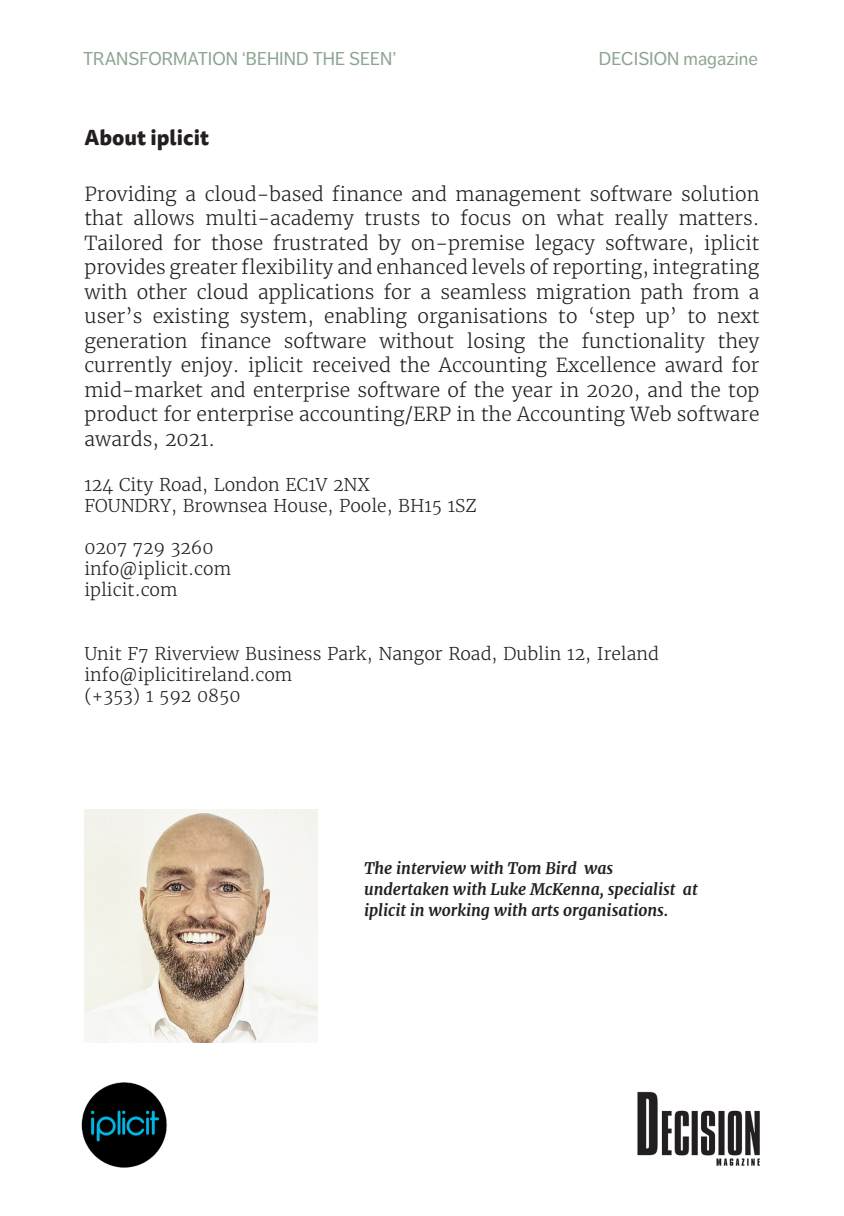
<style>
.page{position:relative;width:844px;height:1216px;background:#fff}
.page>*{position:absolute;margin:0;border:0;box-sizing:border-box;transform-origin:0 0}
.t1{font:800 21px "Tisa Sans Pro";color:#231f20}
.t2{font:300 19.25px/24.5px "Merriweather";color:#231f20;text-align:justify}
.t3{font:18.38px "Dagny Pro";color:#8ca590}
.t4{font:300 17.5px "Merriweather";color:#231f20}
.Photo_credits_left{font:italic 700 15.75px/21px "Merriweather";color:#231f20}
</style>
<div class="page">
<img style="left:81px;top:1082px;width:86px;height:86px">
<img style="left:637px;top:1091px;width:123px;height:75px">
<img style="left:84px;top:809px;width:233px;height:233px">
<p class="t3" style="left:83px;top:48px;width:314px">TRANSFORMATION ‘BEHIND THE SEEN’</p>
<p class="t3" style="left:598px;top:48px;width:160px">DECISION magazine</p>
<p class="t1" style="left:84px;top:121px;width:126px">About iplicit</p>
<p class="t2" style="left:84px;top:182px;width:676px">Providing a cloud-based finance and management software solution that allows multi-academy trusts to focus on what really matters.<br>Tailored for those frustrated by on-premise legacy software, iplicit provides greater flexibility and enhanced levels of reporting, integrating with other cloud applications for a seamless migration path from a user’s existing system, enabling organisations to ‘step up’ to next generation finance software without losing the functionality they currently enjoy. iplicit received the Accounting Excellence award for mid-market and enterprise software of the year in 2020, and the top product for enterprise accounting/ERP in the Accounting Web software awards, 2021.</p>
<p class="t4" style="left:84px;top:474px;width:287px">124 City Road, London EC1V 2NX</p>
<p class="t4" style="left:84px;top:495px;width:394px">FOUNDRY, Brownsea House, Poole, BH15 1SZ</p>
<p class="t4" style="left:84px;top:537px;width:131px">0207 729 3260</p>
<p class="t4" style="left:84px;top:558px;width:148px">info@iplicit.com</p>
<p class="t4" style="left:84px;top:579px;width:95px">iplicit.com</p>
<p class="t4" style="left:84px;top:642px;width:576px">Unit F7 Riverview Business Park, Nangor Road, Dublin 12, Ireland</p>
<p class="t4" style="left:84px;top:663px;width:209px">info@iplicitireland.com</p>
<p class="t4" style="left:84px;top:684px;width:157px">(+353) 1 592 0850</p>
<p class="Photo_credits_left" style="left:364px;top:858px;width:335px">The interview with Tom Bird was undertaken with Luke McKenna, specialist at iplicit in working with arts organisations.</p>
</div>
